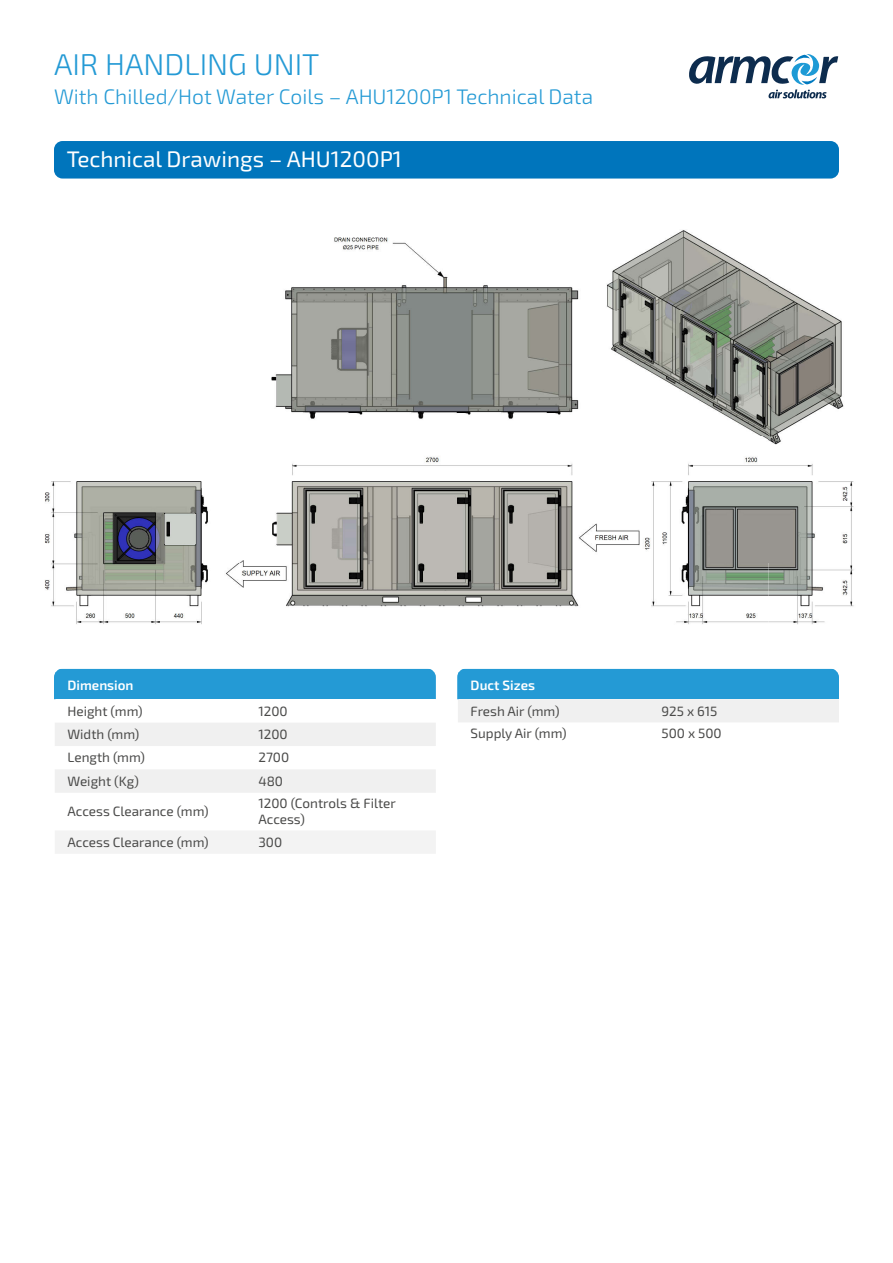
<style>
.page{position:relative;width:893px;height:1263px;background:#fff}
.page>*{position:absolute;margin:0;border:0;box-sizing:border-box;transform-origin:0 0}
.t1{font:300 30px "Exo 2";color:#249ad5}
.Standfirst-White{font:22.5px "Exo 2";color:#fff}
.t2{font:300 21px "Exo 2";color:#249ad5}
.t3{font:13.5px/25.8px "Exo 2";color:#4a4a49}
.s1{font-weight:600;color:#fff}
</style>
<div class="page">
<img style="left:271px;top:230px;width:573px;height:207px">
<img style="left:44px;top:437px;width:810px;height:187px">
<div style="left:54px;top:141px;width:785px;height:38px;background:#0075bc;border-radius:9px"></div>
<div style="left:55px;top:669px;width:381px;height:30px;background:#249ad5"></div>
<svg style="left:55px;top:723px;width:381px;height:70px"></svg>
<div style="left:55px;top:831px;width:381px;height:22px;background:#f3f3f3"></div>
<hr style="left:54px;top:669px;width:192px;height:1px;background:#249ad5">
<hr style="left:54px;top:670px;width:2px;height:29px;background:#249ad5">
<svg style="left:458px;top:670px;width:381px;height:52px"></svg>
<hr style="left:457px;top:669px;width:192px;height:1px;background:#249ad5">
<hr style="left:457px;top:670px;width:2px;height:29px;background:#249ad5">
<hr style="left:649px;top:669px;width:190px;height:1px;background:#249ad5">
<svg style="left:689px;top:54px;width:149px;height:45px"></svg>
<h3 class="t1" style="left:54px;top:47px;width:267px">AIR HANDLING UNIT</h3>
<h4 class="t2" style="left:54px;top:84px;width:541px">With Chilled/Hot Water Coils – AHU1200P1 Technical Data</h4>
<p class="Standfirst-White" style="left:67px;top:146px;width:337px">Technical Drawings – AHU1200P1</p>
<p class="t3" style="left:68px;top:672px;width:77px"><span class="s1">Dimension<br></span>Height (mm)</p>
<p class="t3" style="left:258px;top:698px;width:31px">1200</p>
<p class="t3" style="left:471px;top:672px;width:90px"><span class="s1">Duct Sizes<br></span>Fresh Air (mm)</p>
<p class="t3" style="left:662px;top:698px;width:57px">925 x 615</p>
<p class="t3" style="left:68px;top:722px;width:73px">Width (mm)</p>
<p class="t3" style="left:258px;top:722px;width:31px">1200</p>
<p class="t3" style="left:68px;top:745px;width:79px">Length (mm)</p>
<p class="t3" style="left:258px;top:745px;width:32px">2700</p>
<p class="t3" style="left:68px;top:768px;width:73px">Weight (Kg)</p>
<p class="t3" style="left:258px;top:768px;width:26px">480</p>
<p class="t3" style="left:68px;top:799px;width:143px">Access Clearance (mm)</p>
<p class="t3" style="left:258px;top:796px;width:139px;line-height:16.2px">1200 (Controls &amp; Filter<br>Access)</p>
<p class="t3" style="left:68px;top:829px;width:143px">Access Clearance (mm)</p>
<p class="t3" style="left:258px;top:829px;width:25px">300</p>
<p class="t3" style="left:471px;top:721px;width:98px">Supply Air (mm)</p>
<p class="t3" style="left:662px;top:721px;width:62px">500 x 500</p>
</div>
